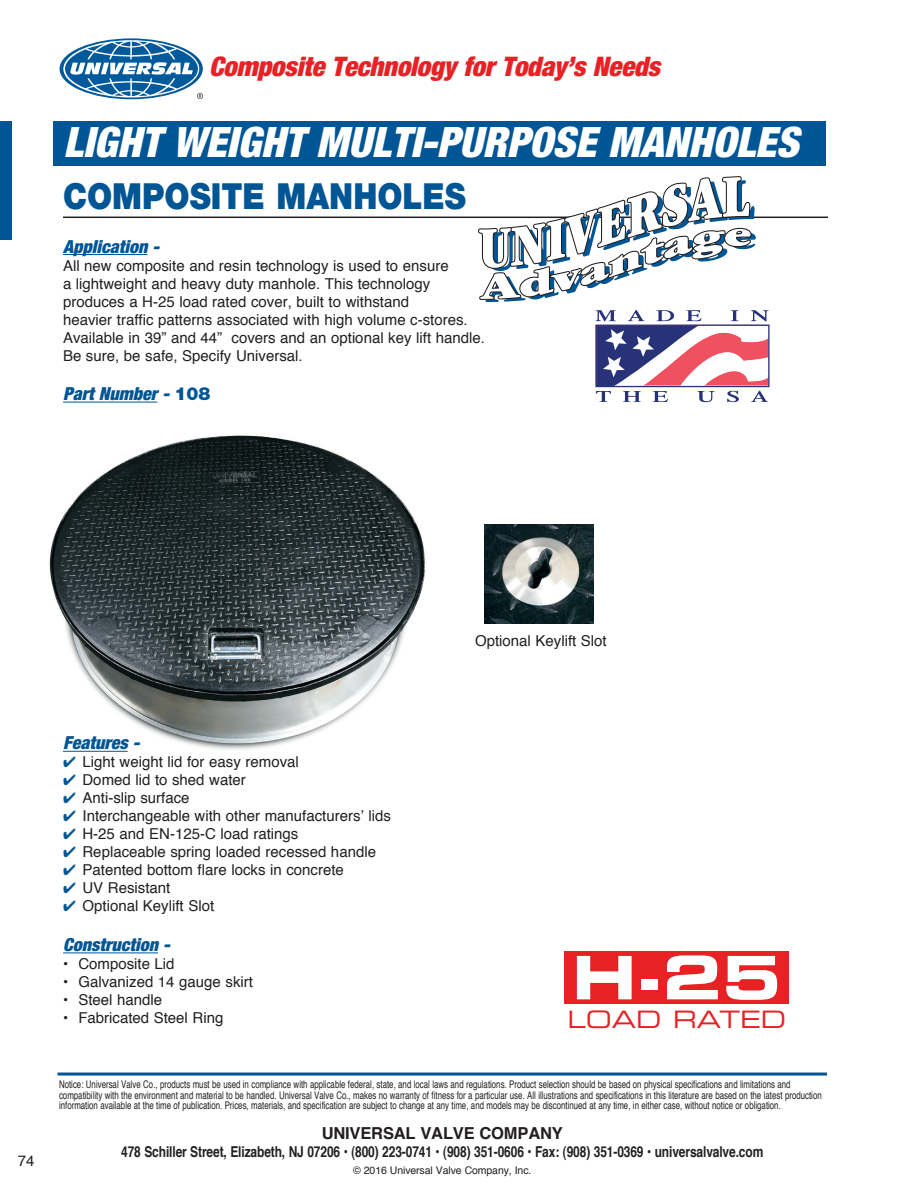
<style>
.page{position:relative;width:918px;height:1188px;background:#fff}
.page>*{position:absolute;margin:0;border:0;box-sizing:border-box;transform-origin:0 0}
.t1{font:60px "Eurostile Bold Extended Two";color:#fff}
.t2{font:italic 900 condensed 42px "Helvetica Neue";color:#fff}
.t3{font:900 36px "Helvetica Neue";color:#005595;scale:.88 1}
.t4{font:italic 900 condensed 27px "Helvetica Neue";letter-spacing:-.01em;color:#e72124}
.t5{font:24px "Eurostile Extended Two";color:#e72124}
.t6{font:italic 900 condensed 18px "Helvetica Neue";color:#005595}
.t7{font:700 16.5px "Helvetica";letter-spacing:-.01em;color:#231f20}
.t8{font:15px/18px "Helvetica";color:#231f20}
.t9{font:700 15px "Helvetica";letter-spacing:-.01em;color:#231f20;scale:.8 1}
.t10{font:10.5px/10.5px "Helvetica";color:#231f20;scale:.75 1}
.t11{font:10.5px "Helvetica";color:#231f20}
.s1{font-style:normal;font-stretch:normal}
.s2{color:#005595}
</style>
<div class="page">
<div style="left:564px;top:951px;width:224px;height:53px;background:#e72124"></div>
<img style="left:49px;top:435px;width:376px;height:316px">
<hr style="left:63px;top:217px;width:765px;height:1px;background:#231f20">
<hr style="left:63px;top:254px;width:84px;height:1px;background:#005595">
<hr style="left:63px;top:402px;width:94px;height:1px;background:#005595">
<hr style="left:63px;top:751px;width:65px;height:1px;background:#005595">
<hr style="left:63px;top:952px;width:95px;height:1px;background:#005595">
<svg style="left:63px;top:40px;width:140px;height:59px"></svg>
<svg style="left:478px;top:176px;width:278px;height:126px"></svg>
<hr style="left:58px;top:1073px;width:769px;height:3px;background:#005595">
<div style="left:0;top:121px;width:12px;height:119px;background:#005595"></div>
<div style="left:53px;top:121px;width:773px;height:44px;background:#005595"></div>
<svg style="left:595px;top:310px;width:174px;height:92px"></svg>
<img style="left:485px;top:524px;width:109px;height:99px">
<h3 class="t4" style="left:209px;top:49px;width:452px">Composite Technology for Today’s Needs</h3>
<h2 class="t2" style="left:64px;top:116px;width:737px">LIGHT WEIGHT MULTI-PURPOSE MANHOLES</h2>
<h3 class="t3" style="left:63px;top:175px;width:459px">COMPOSITE MANHOLES</h3>
<p class="t6" style="left:63px;top:235px;width:98px">Application -</p>
<p class="t8" style="left:63px;top:257px;width:423px">All new composite and resin technology is used to ensure<br>a lightweight and heavy duty manhole. This technology produces a H-25 load rated cover, built to withstand<br>heavier traffic patterns associated with high volume c-stores.<br>Available in 39” and 44” covers and an optional key lift handle.<br>Be sure, be safe, Specify Universal.</p>
<p class="t6" style="left:63px;top:383px;width:149px">Part Number - <span class="s1">108</span></p>
<p class="t8" style="left:475px;top:632px;width:133px">Optional Keylift Slot</p>
<p class="t8" style="left:18px;top:1153px;width:18px">74</p>
<p class="t6" style="left:63px;top:732px;width:78px">Features -</p>
<p class="t8" style="left:63px;top:754px;width:237px"><span class="s2">✔</span> Light weight lid for easy removal</p>
<p class="t8" style="left:63px;top:772px;width:184px"><span class="s2">✔</span> Domed lid to shed water</p>
<p class="t8" style="left:63px;top:790px;width:128px"><span class="s2">✔</span> Anti-slip surface</p>
<p class="t8" style="left:63px;top:808px;width:329px"><span class="s2">✔</span> Interchangeable with other manufacturers’ lids</p>
<p class="t8" style="left:63px;top:826px;width:237px"><span class="s2">✔</span> H-25 and EN-125-C load ratings</p>
<p class="t8" style="left:63px;top:844px;width:314px"><span class="s2">✔</span> Replaceable spring loaded recessed handle</p>
<p class="t8" style="left:63px;top:862px;width:282px"><span class="s2">✔</span> Patented bottom flare locks in concrete</p>
<p class="t8" style="left:63px;top:880px;width:109px"><span class="s2">✔</span> UV Resistant</p>
<p class="t8" style="left:63px;top:898px;width:153px"><span class="s2">✔</span> Optional Keylift Slot</p>
<p class="t6" style="left:63px;top:934px;width:108px">Construction -</p>
<p class="t8" style="left:63px;top:956px;width:113px">• Composite Lid</p>
<p class="t8" style="left:63px;top:974px;width:191px">• Galvanized 14 gauge skirt</p>
<p class="t8" style="left:63px;top:992px;width:101px">• Steel handle</p>
<p class="t8" style="left:63px;top:1010px;width:162px">• Fabricated Steel Ring</p>
<h1 class="t1" style="left:572px;top:936px;width:210px">H-25</h1>
<h3 class="t5" style="left:567px;top:1003px;width:220px">LOAD RATED</h3>
<p class="t10" style="left:59px;top:1080px;width:1018px">Notice: Universal Valve Co., products must be used in compliance with applicable federal, state, and local laws and regulations. Product selection should be based on physical specifications and limitations and compatibility with the environment and material to be handled. Universal Valve Co., makes no warranty of fitness for a particular use. All illustrations and specifications in this literature are based on the latest production information available at the time of publication. Prices, materials, and specification are subject to change at any time, and models may be discontinued at any time, in either case, without notice or obligation.</p>
<p class="t7" style="left:322px;top:1122px;width:243px">UNIVERSAL VALVE COMPANY</p>
<p class="t9" style="left:121px;top:1142px;width:804px">478 Schiller Street, Elizabeth, NJ 07206 • (800) 223-0741 • (908) 351-0606 • Fax: (908) 351-0369 • universalvalve.com</p>
<p class="t11" style="left:353px;top:1163px;width:180px">© 2016 Universal Valve Company, Inc.</p>
</div>
